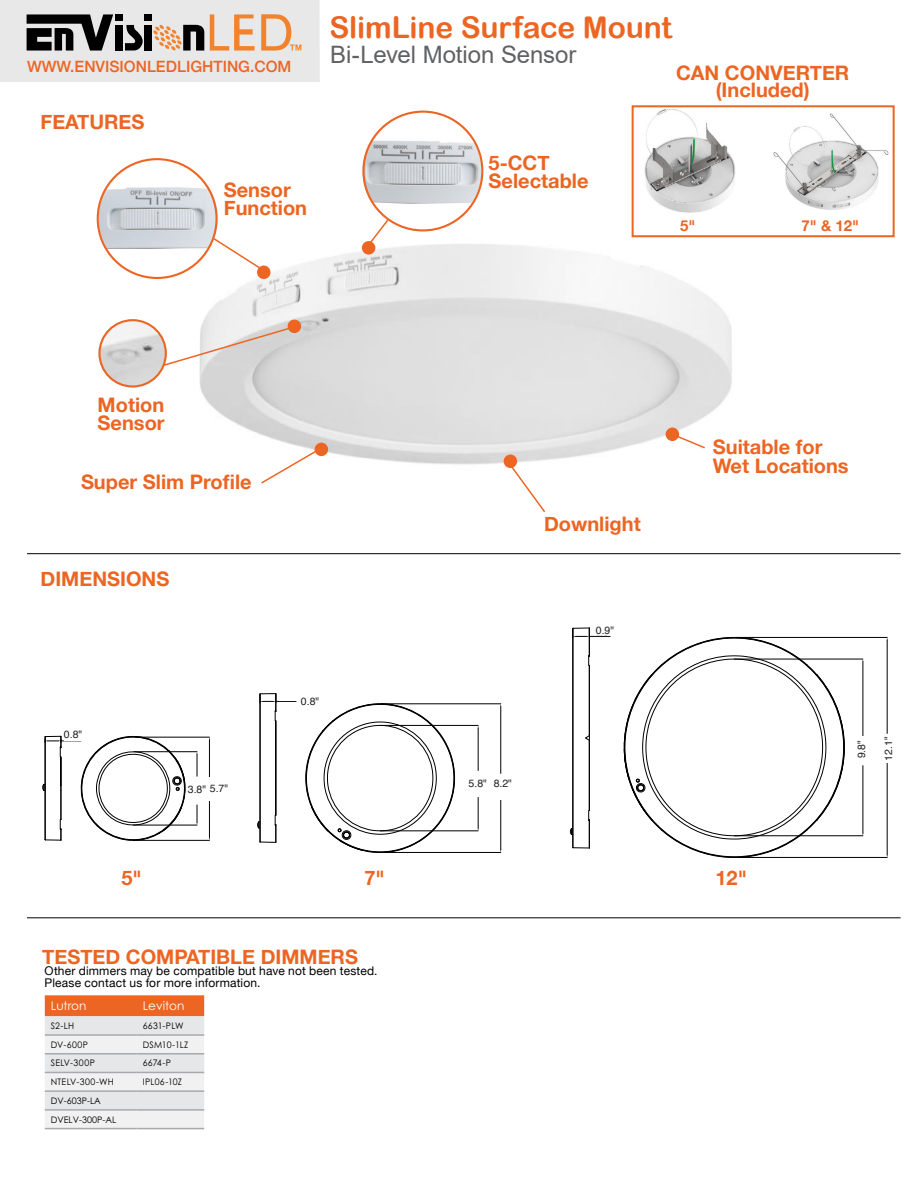
<style>
.page{position:relative;width:918px;height:1188px;background:#fff}
.page>*{position:absolute;margin:0;border:0;box-sizing:border-box;transform-origin:0 0}
.t1{font:30px "Arial Rounded MT Bold";letter-spacing:-.005em;color:#ec6523}
.t2{font:24px "Arial";letter-spacing:-.005em;color:#616264}
.t3{font:700 19.95px/18px "Helvetica Neue";color:#ec6523}
.t4{font:500 15.6px "Helvetica Neue";color:#ec6523}
.t5{font:700 15px "Helvetica Neue";color:#ec6523}
.t6{font:12px/12px "Helvetica Neue";letter-spacing:.015em;color:#000}
.t7{font:12px "Century Gothic Pro";color:#fff}
.t8{font:10.5px "Helvetica";color:#231f20}
.t9{font:9px/18.8px "Century Gothic Pro";letter-spacing:.015em;color:#000}
.t10{font:9px "Century Gothic Pro";letter-spacing:.05em;color:#000}
</style>
<div class="page">
<div style="left:0;top:0;width:320px;height:82px;background:#e8e8e9"></div>
<div style="left:115px;top:25px;width:8px;height:26px;background:#000"></div>
<div style="left:115px;top:14px;width:8px;height:7px;background:#000"></div>
<div style="left:144px;top:25px;width:8px;height:26px;background:#000"></div>
<div style="left:144px;top:14px;width:8px;height:7px;background:#000"></div>
<svg style="left:27px;top:14px;width:86px;height:37px"></svg>
<svg style="left:125px;top:25px;width:18px;height:26px"></svg>
<svg style="left:210px;top:14px;width:45px;height:37px"></svg>
<svg style="left:153px;top:25px;width:51px;height:26px"></svg>
<svg style="left:261px;top:14px;width:40px;height:37px"></svg>
<img style="left:199px;top:224px;width:546px;height:243px">
<hr style="left:27px;top:553px;width:874px;height:1px;background:#000">
<hr style="left:27px;top:918px;width:874px;height:1px;background:#000">
<div style="left:362px;top:241px;width:13px;height:14px;background:#ec6523;border-radius:50%"></div>
<div style="left:257px;top:266px;width:14px;height:13px;background:#ec6523;border-radius:50%"></div>
<div style="left:288px;top:320px;width:13px;height:13px;background:#ec6523;border-radius:50%"></div>
<svg style="left:366px;top:229px;width:24px;height:19px"></svg>
<svg style="left:218px;top:236px;width:48px;height:37px"></svg>
<svg style="left:157px;top:324px;width:141px;height:45px"></svg>
<div style="left:666px;top:428px;width:13px;height:13px;background:#ec6523;border-radius:50%"></div>
<svg style="left:670px;top:432px;width:37px;height:18px"></svg>
<div style="left:504px;top:455px;width:13px;height:13px;background:#ec6523;border-radius:50%"></div>
<svg style="left:506px;top:459px;width:41px;height:54px"></svg>
<div style="left:315px;top:443px;width:13px;height:13px;background:#ec6523;border-radius:50%"></div>
<svg style="left:260px;top:448px;width:60px;height:36px"></svg>
<svg style="left:42px;top:735px;width:168px;height:106px"></svg>
<svg style="left:257px;top:693px;width:202px;height:160px"></svg>
<hr style="left:379px;top:852px;width:122px;height:1px;background:#000">
<hr style="left:381px;top:703px;width:120px;height:1px;background:#000">
<hr style="left:500px;top:794px;width:1px;height:56px;background:#000">
<hr style="left:500px;top:707px;width:1px;height:70px;background:#000">
<hr style="left:380px;top:830px;width:98px;height:1px;background:#000">
<hr style="left:380px;top:725px;width:98px;height:1px;background:#000">
<hr style="left:478px;top:794px;width:1px;height:34px;background:#000">
<hr style="left:478px;top:728px;width:1px;height:49px;background:#000">
<hr style="left:589px;top:666px;width:1px;height:70px;background:#000">
<div style="left:589px;top:740px;width:1px;height:71px;border:1px solid #000"></div>
<svg style="left:585px;top:735px;width:5px;height:6px"></svg>
<hr style="left:572px;top:629px;width:1px;height:218px;background:#000">
<svg style="left:570px;top:810px;width:20px;height:39px"></svg>
<hr style="left:573px;top:628px;width:1px;height:220px;background:#000">
<svg style="left:572px;top:627px;width:38px;height:40px"></svg>
<hr style="left:737px;top:637px;width:150px;height:1px;background:#000">
<hr style="left:737px;top:857px;width:150px;height:1px;background:#000">
<hr style="left:887px;top:640px;width:1px;height:97px;background:#000">
<hr style="left:887px;top:758px;width:1px;height:97px;background:#000">
<svg style="left:623px;top:637px;width:244px;height:221px"></svg>
<div style="left:64px;top:727px;width:20px;height:14px;background:#fff"></div>
<div style="left:192px;top:777px;width:10px;height:27px;background:#fff"></div>
<div style="left:207px;top:777px;width:6px;height:23px;background:#fff"></div>
<div style="left:279px;top:687px;width:19px;height:13px;background:#fff"></div>
<div style="left:468px;top:771px;width:14px;height:26px;background:#fff"></div>
<div style="left:495px;top:774px;width:13px;height:25px;background:#fff"></div>
<div style="left:595px;top:623px;width:19px;height:12px;background:#fff"></div>
<div style="left:854px;top:737px;width:13px;height:28px;background:#fff"></div>
<div style="left:883px;top:734px;width:12px;height:28px;background:#fff"></div>
<svg style="left:45px;top:995px;width:159px;height:133px"></svg>
<hr style="left:45px;top:1034px;width:92px;height:2px;background:#a7a9ac">
<hr style="left:137px;top:1034px;width:67px;height:2px;background:#a7a9ac">
<hr style="left:45px;top:1053px;width:92px;height:1px;background:#a7a9ac">
<hr style="left:137px;top:1053px;width:67px;height:1px;background:#a7a9ac">
<hr style="left:45px;top:1072px;width:92px;height:1px;background:#a7a9ac">
<hr style="left:137px;top:1072px;width:67px;height:1px;background:#a7a9ac">
<hr style="left:45px;top:1090px;width:92px;height:2px;background:#a7a9ac">
<hr style="left:137px;top:1090px;width:67px;height:2px;background:#a7a9ac">
<hr style="left:45px;top:1109px;width:92px;height:2px;background:#a7a9ac">
<hr style="left:137px;top:1109px;width:67px;height:2px;background:#a7a9ac">
<hr style="left:45px;top:1128px;width:92px;height:1px;background:#a7a9ac">
<hr style="left:137px;top:1128px;width:67px;height:1px;background:#a7a9ac">
<img style="left:98px;top:161px;width:120px;height:115px">
<div style="left:97px;top:158px;width:121px;height:121px;border:2px solid #ec6523;border-radius:50%"></div>
<img style="left:363px;top:114px;width:118px;height:115px">
<div style="left:362px;top:111px;width:121px;height:120px;border:2px solid #ec6523;border-radius:50%"></div>
<img style="left:99px;top:320px;width:67px;height:67px;border-radius:34px">
<div style="left:98px;top:319px;width:69px;height:69px;border:2px solid #ec6523;border-radius:50%"></div>
<img style="left:644px;top:109px;width:91px;height:104px">
<img style="left:773px;top:113px;width:116px;height:97px">
<div style="left:632px;top:105px;width:263px;height:132px;border:2px solid #ec6523"></div>
<p class="t4" style="left:27px;top:54px;width:266px">WWW.ENVISIONLEDLIGHTING.COM</p>
<p class="t3" style="left:41px;top:114px;width:106px">FEATURES</p>
<p class="t3" style="left:224px;top:181px;width:85px">Sensor<br>Function</p>
<h1 class="t1" style="left:329px;top:9px;width:344px">SlimLine Surface Mount</h1>
<p class="t2" style="left:330px;top:38px;width:248px">Bi-Level Motion Sensor</p>
<p class="t3" style="left:676px;top:64px;width:175px;text-align:center">CAN CONVERTER (Included)</p>
<p class="t3" style="left:489px;top:154px;width:101px">5-CCT<br>Selectable</p>
<p class="t5" style="left:680px;top:214px;width:17px">5"</p>
<p class="t5" style="left:802px;top:214px;width:59px">7" &amp; 12"</p>
<p class="t3" style="left:98px;top:396px;width:69px">Motion<br>Sensor</p>
<p class="t3" style="left:81px;top:473px;width:172px">Super Slim Profile</p>
<p class="t3" style="left:41px;top:571px;width:130px">DIMENSIONS</p>
<p class="t8" style="left:64px;top:726px;width:20px">0.8"</p>
<p class="t8" style="left:188px;top:781px;width:42px">3.8" 5.7"</p>
<p class="t8" style="left:301px;top:693px;width:20px">0.8"</p>
<p class="t3" style="left:544px;top:516px;width:98px">Downlight</p>
<p class="t8" style="left:596px;top:622px;width:20px">0.9"</p>
<p class="t8" style="left:469px;top:776px;width:20px">5.8"</p>
<p class="t8" style="left:494px;top:776px;width:20px">8.2"</p>
<p class="t3" style="left:713px;top:437px;width:137px;line-height:19.5px">Suitable for<br>Wet Locations</p>
<p class="t8" style="left:853px;top:758px;width:20px;rotate:-90deg">9.8"</p>
<p class="t8" style="left:880px;top:761px;width:26px;rotate:-90deg">12.1"</p>
<p class="t3" style="left:122px;top:869px;width:22px">5"</p>
<p class="t3" style="left:364px;top:869px;width:22px">7"</p>
<p class="t3" style="left:715px;top:869px;width:33px">12"</p>
<p class="t3" style="left:42px;top:949px;width:317px">TESTED COMPATIBLE DIMMERS</p>
<p class="t7" style="left:51px;top:999px;width:37px">Lutron</p>
<p class="t7" style="left:143px;top:999px;width:43px">Leviton</p>
<p class="t9" style="left:51px;top:1016px;width:25px">S2-LH</p>
<p class="t9" style="left:143px;top:1016px;width:42px">6631-PLW</p>
<p class="t9" style="left:51px;top:1035px;width:39px">DV-600P</p>
<p class="t9" style="left:143px;top:1035px;width:47px">DSM10-1LZ</p>
<p class="t10" style="left:51px;top:1058px;width:46px">SELV-300P</p>
<p class="t9" style="left:143px;top:1054px;width:30px">6674-P</p>
<p class="t9" style="left:51px;top:1072px;width:65px">NTELV-300-WH</p>
<p class="t9" style="left:143px;top:1072px;width:41px">IPL06-10Z</p>
<p class="t9" style="left:51px;top:1091px;width:67px">DV-603P-LA<br>DVELV-300P-AL</p>
<p class="t6" style="left:45px;top:965px;width:334px">Other dimmers may be compatible but have not been tested.<br>Please contact us for more information.</p>
</div>
